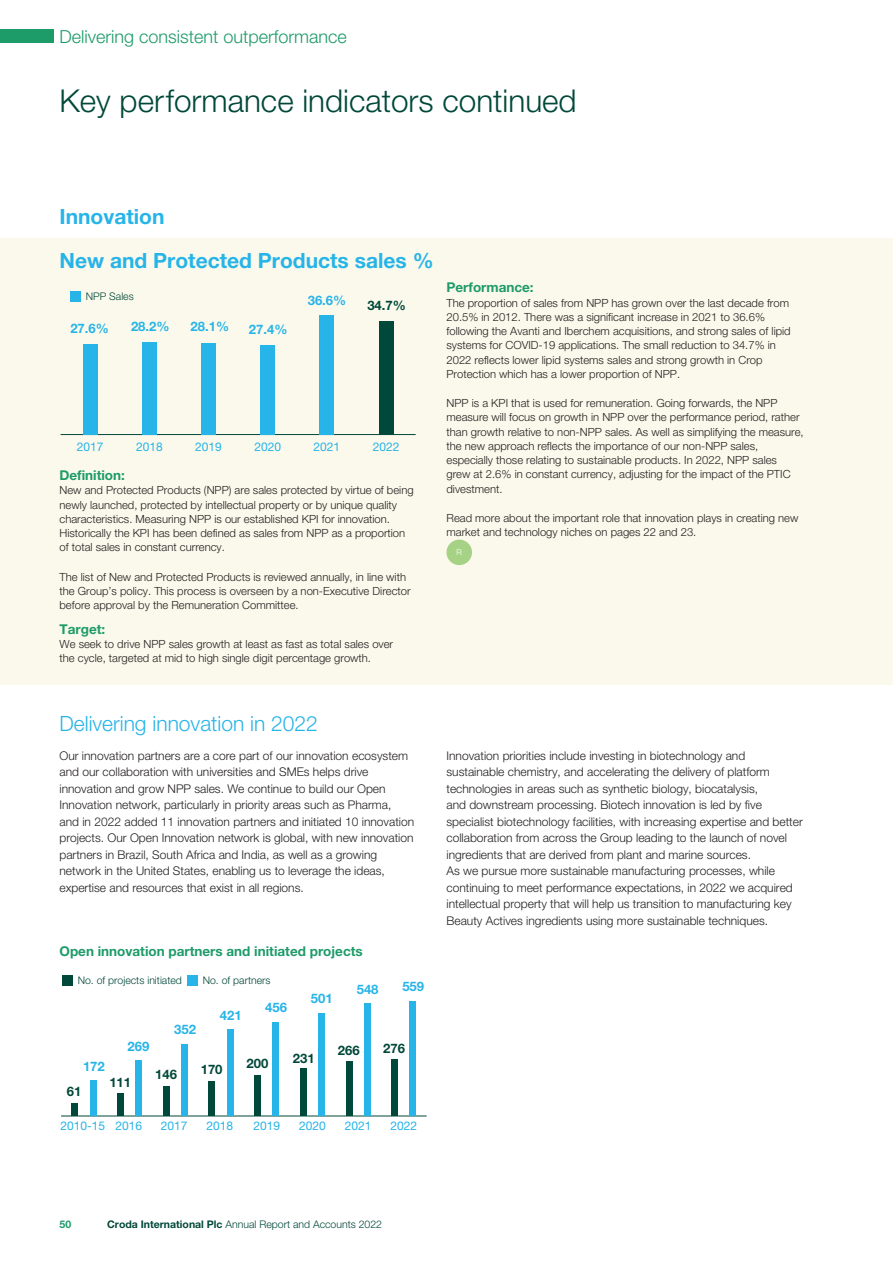
<style>
.page{position:relative;width:893px;height:1263px;background:#fff}
.page>*{position:absolute;margin:0;border:0;box-sizing:border-box;transform-origin:0 0}
.Running-Header{font:300 31.5px "Helvetica Neue LT Std";color:#004839}
.Heading{font:700 21px "Helvetica Neue LT Std";color:#27b4e8}
.Heading-2{font:300 21px "Helvetica Neue LT Std";color:#27b4e8}
.Tab-Sub-section{font:300 18px "Helvetica Neue LT Std";color:#1d9b69}
.Heading-1{font:700 13.5px "Helvetica Neue LT Std";color:#1d9b69}
.t1{font:700 13.05px "Helvetica Neue LT Std";color:#27b4e8}
.t2{font:700 13.05px "Helvetica Neue LT Std";color:#004839}
.Bodytext{font:300 12px/16.5px "Helvetica Neue LT Std";color:#231f20}
.t3{font:12px "Helvetica Neue LT Std";color:#27b4e8}
.Bodytext-Small{font:300 11.25px/14.2px "Helvetica Neue LT Std";color:#231f20}
.t4{font:300 10.5px "Helvetica Neue LT Std";color:#004839}
.t5{font:700 10.5px "Helvetica Neue LT Std";color:#1d9b69}
.Blob-KPI{font:300 8.1px "Helvetica Neue LT Std";color:#fff}
.s1{font-weight:700}
</style>
<div class="page">
<div style="left:0;top:238px;width:893px;height:447px;background:#fbf9ec"></div>
<hr style="left:61px;top:434px;width:355px;height:1px;background:#004839">
<div style="left:83px;top:344px;width:14px;height:90px;background:#27b4e8"></div>
<div style="left:142px;top:343px;width:14px;height:91px;background:#27b4e8"></div>
<div style="left:201px;top:343px;width:15px;height:91px;background:#27b4e8"></div>
<div style="left:261px;top:345px;width:14px;height:89px;background:#27b4e8"></div>
<div style="left:320px;top:315px;width:14px;height:119px;background:#27b4e8"></div>
<div style="left:379px;top:321px;width:14px;height:113px;background:#004839"></div>
<div style="left:71px;top:291px;width:10px;height:10px;background:#27b4e8"></div>
<hr style="left:61px;top:1115px;width:366px;height:1px;background:#004839">
<div style="left:90px;top:1081px;width:6px;height:35px;background:#27b4e8"></div>
<div style="left:136px;top:1061px;width:6px;height:55px;background:#27b4e8"></div>
<div style="left:181px;top:1044px;width:7px;height:72px;background:#27b4e8"></div>
<div style="left:227px;top:1030px;width:6px;height:86px;background:#27b4e8"></div>
<div style="left:273px;top:1023px;width:6px;height:93px;background:#27b4e8"></div>
<div style="left:318px;top:1013px;width:7px;height:103px;background:#27b4e8"></div>
<div style="left:364px;top:1004px;width:6px;height:112px;background:#27b4e8"></div>
<div style="left:410px;top:1002px;width:6px;height:114px;background:#27b4e8"></div>
<div style="left:72px;top:1103px;width:6px;height:13px;background:#004839"></div>
<div style="left:117px;top:1093px;width:7px;height:23px;background:#004839"></div>
<div style="left:163px;top:1086px;width:6px;height:30px;background:#004839"></div>
<div style="left:209px;top:1081px;width:6px;height:35px;background:#004839"></div>
<div style="left:254px;top:1075px;width:7px;height:41px;background:#004839"></div>
<div style="left:300px;top:1069px;width:6px;height:47px;background:#004839"></div>
<div style="left:346px;top:1061px;width:6px;height:55px;background:#004839"></div>
<div style="left:391px;top:1059px;width:7px;height:57px;background:#004839"></div>
<div style="left:188px;top:975px;width:10px;height:10px;background:#27b4e8"></div>
<div style="left:63px;top:975px;width:10px;height:10px;background:#004839"></div>
<div style="left:446px;top:540px;width:26px;height:25px;background:#a5d284;border-radius:50%"></div>
<div style="left:0;top:29px;width:54px;height:14px;background:#1d9b69"></div>
<p class="Tab-Sub-section" style="left:60px;top:25px;width:289px">Delivering consistent outperformance</p>
<p class="Running-Header" style="left:60px;top:81px;width:519px">Key performance indicators continued</p>
<p class="Heading" style="left:60px;top:204px;width:106px">Innovation</p>
<p class="Heading" style="left:60px;top:247px;width:376px">New and Protected Products sales %</p>
<p class="t4" style="left:86px;top:290px;width:50px">NPP Sales</p>
<p class="t1" style="left:70px;top:320px;width:40px">27.6%</p>
<p class="t1" style="left:131px;top:318px;width:40px">28.2%</p>
<p class="t1" style="left:190px;top:318px;width:40px">28.1%</p>
<p class="t1" style="left:249px;top:321px;width:40px">27.4%</p>
<p class="t1" style="left:308px;top:292px;width:40px">36.6%</p>
<p class="t2" style="left:367px;top:297px;width:40px">34.7%</p>
<p class="t3" style="left:77px;top:440px;width:28px">2017</p>
<p class="t3" style="left:136px;top:440px;width:28px">2018</p>
<p class="t3" style="left:195px;top:440px;width:28px">2019</p>
<p class="t3" style="left:254px;top:440px;width:28px">2020</p>
<p class="t3" style="left:314px;top:440px;width:28px">2021</p>
<p class="t3" style="left:373px;top:440px;width:28px">2022</p>
<p class="Heading-1" style="left:60px;top:467px;width:67px">Definition:</p>
<p class="Bodytext-Small" style="left:60px;top:483px;width:356px">New and Protected Products (NPP) are sales protected by virtue of being newly launched, protected by intellectual property or by unique quality characteristics. Measuring NPP is our established KPI for innovation.<br>Historically the KPI has been defined as sales from NPP as a proportion of total sales in constant currency.</p>
<p class="Bodytext-Small" style="left:60px;top:569px;width:353px">The list of New and Protected Products is reviewed annually, in line with the Group’s policy. This process is overseen by a non-Executive Director before approval by the Remuneration Committee.</p>
<p class="Heading-1" style="left:60px;top:620px;width:47px">Target:</p>
<p class="Bodytext-Small" style="left:60px;top:636px;width:335px">We seek to drive NPP sales growth at least as fast as total sales over the cycle, targeted at mid to high single digit percentage growth.</p>
<p class="Heading-1" style="left:446px;top:279px;width:89px">Performance:</p>
<p class="Bodytext-Small" style="left:446px;top:295px;width:346px">The proportion of sales from NPP has grown over the last decade from 20.5% in 2012. There was a significant increase in 2021 to 36.6% following the Avanti and Iberchem acquisitions, and strong sales of lipid systems for COVID-19 applications. The small reduction to 34.7% in 2022 reflects lower lipid systems sales and strong growth in Crop Protection which has a lower proportion of NPP.</p>
<p class="Bodytext-Small" style="left:446px;top:396px;width:359px">NPP is a KPI that is used for remuneration. Going forwards, the NPP measure will focus on growth in NPP over the performance period, rather than growth relative to non-NPP sales. As well as simplifying the measure, the new approach reflects the importance of our non-NPP sales, especially those relating to sustainable products. In 2022, NPP sales grew at 2.6% in constant currency, adjusting for the impact of the PTIC divestment.</p>
<p class="Bodytext-Small" style="left:446px;top:510px;width:353px">Read more about the important role that innovation plays in creating new market and technology niches on pages 22 and 23.</p>
<p class="Blob-KPI" style="left:457px;top:547px;width:7px">R</p>
<p class="Heading-2" style="left:60px;top:710px;width:260px">Delivering innovation in 2022</p>
<p class="Bodytext" style="left:60px;top:747px;width:356px">Our innovation partners are a core part of our innovation ecosystem and our collaboration with universities and SMEs helps drive innovation and grow NPP sales. We continue to build our Open Innovation network, particularly in priority areas such as Pharma,<br>and in 2022 added 11 innovation partners and initiated 10 innovation projects. Our Open Innovation network is global, with new innovation partners in Brazil, South Africa and India, as well as a growing network in the United States, enabling us to leverage the ideas, expertise and resources that exist in all regions.</p>
<p class="Bodytext" style="left:446px;top:747px;width:358px">Innovation priorities include investing in biotechnology and sustainable chemistry, and accelerating the delivery of platform technologies in areas such as synthetic biology, biocatalysis,<br>and downstream processing. Biotech innovation is led by five specialist biotechnology facilities, with increasing expertise and better collaboration from across the Group leading to the launch of novel ingredients that are derived from plant and marine sources.<br>As we pursue more sustainable manufacturing processes, while continuing to meet performance expectations, in 2022 we acquired intellectual property that will help us transition to manufacturing key Beauty Actives ingredients using more sustainable techniques.</p>
<p class="Heading-1" style="left:60px;top:942px;width:305px">Open innovation partners and initiated projects</p>
<p class="t4" style="left:78px;top:974px;width:106px">No. of projects initiated</p>
<p class="t4" style="left:203px;top:974px;width:69px">No. of partners</p>
<p class="t1" style="left:174px;top:1021px;width:23px">352</p>
<p class="t1" style="left:220px;top:1007px;width:23px">421</p>
<p class="t1" style="left:265px;top:1000px;width:23px">456</p>
<p class="t1" style="left:311px;top:991px;width:23px">501</p>
<p class="t1" style="left:357px;top:981px;width:23px">548</p>
<p class="t1" style="left:402px;top:978px;width:23px">559</p>
<p class="t1" style="left:128px;top:1038px;width:23px">269</p>
<p class="t1" style="left:83px;top:1058px;width:23px">172</p>
<p class="t2" style="left:67px;top:1083px;width:16px">61</p>
<p class="t2" style="left:109px;top:1074px;width:23px">111</p>
<p class="t2" style="left:155px;top:1066px;width:23px">146</p>
<p class="t2" style="left:201px;top:1061px;width:23px">170</p>
<p class="t2" style="left:247px;top:1055px;width:23px">200</p>
<p class="t2" style="left:293px;top:1050px;width:23px">231</p>
<p class="t2" style="left:338px;top:1042px;width:23px">266</p>
<p class="t2" style="left:383px;top:1040px;width:23px">276</p>
<p class="t3" style="left:60px;top:1118px;width:83px">2010-15 2016</p>
<p class="t3" style="left:161px;top:1118px;width:28px">2017</p>
<p class="t3" style="left:207px;top:1118px;width:28px">2018</p>
<p class="t3" style="left:254px;top:1118px;width:28px">2019</p>
<p class="t3" style="left:299px;top:1118px;width:28px">2020</p>
<p class="t3" style="left:345px;top:1118px;width:28px">2021</p>
<p class="t3" style="left:390px;top:1118px;width:28px">2022</p>
<p class="t5" style="left:60px;top:1218px;width:13px">50</p>
<p class="t4" style="left:107px;top:1218px;width:276px"><span class="s1">Croda International Plc</span> Annual Report and Accounts 2022</p>
</div>
